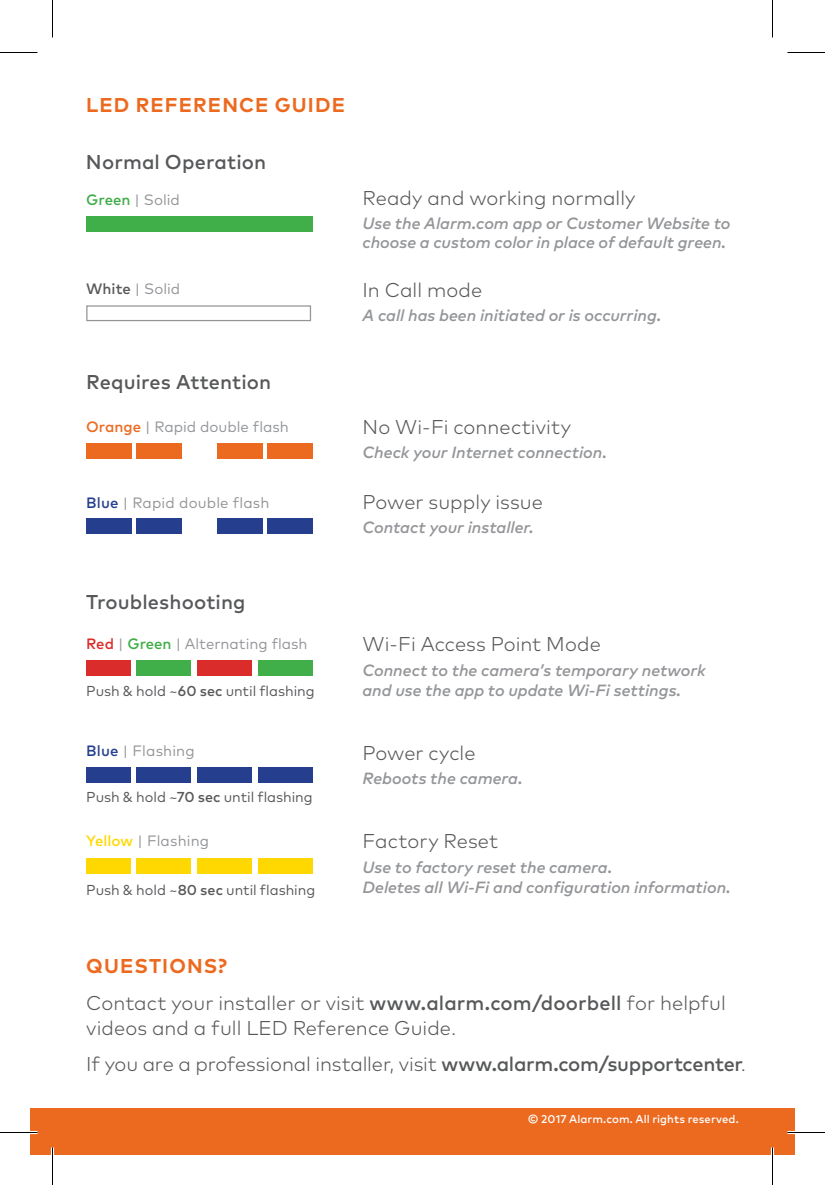
<style>
.page{position:relative;width:825px;height:1185px;background:#fff}
.page>*{position:absolute;margin:0;border:0;box-sizing:border-box;transform-origin:0 0}
.t1{font:300 20px/36.2px "Mark Pro";color:#57585a}
.t2{font:500 20px "Mark Pro";letter-spacing:.005em;color:#57585a}
.t3{font:700 20px "Mark Pro";letter-spacing:.055em;color:#ec6a20}
.t4{font:italic 500 16.25px/20px "Mark Pro";color:#939598}
.t5{font:15px "Mark Pro";color:#939598}
.t6{font:14.5px "Mark Pro";color:#57585a}
.t7{font:500 11.25px "Mark Pro";letter-spacing:.005em;color:#fff}
.s1{font-weight:500;color:#40ae49}
.s2{font-weight:500;color:#57585a}
.s3{font-weight:500;color:#ec6a20}
.s4{font-weight:500;color:#253f8e}
.s5{font-weight:500;color:#da2c2a}
.s6{font-weight:500}
.s7{font-weight:500;color:#ffd801}
.s8{font-weight:700;color:#ec6a20}
</style>
<div class="page">
<div style="left:30px;top:1109px;width:765px;height:46px;background:#ec6a20"></div>
<div style="left:86px;top:443px;width:46px;height:16px;background:#ec6a20"></div>
<div style="left:217px;top:443px;width:45px;height:16px;background:#ec6a20"></div>
<div style="left:137px;top:443px;width:45px;height:16px;background:#ec6a20"></div>
<div style="left:268px;top:443px;width:45px;height:16px;background:#ec6a20"></div>
<div style="left:86px;top:518px;width:46px;height:16px;background:#253f8e"></div>
<div style="left:217px;top:518px;width:45px;height:16px;background:#253f8e"></div>
<div style="left:137px;top:518px;width:45px;height:16px;background:#253f8e"></div>
<div style="left:268px;top:518px;width:45px;height:16px;background:#253f8e"></div>
<div style="left:86px;top:216px;width:227px;height:16px;background:#40ae49"></div>
<div style="left:86px;top:305px;width:225px;height:16px;border:1px solid #939598"></div>
<div style="left:86px;top:660px;width:44px;height:16px;background:#da2c2a"></div>
<div style="left:198px;top:660px;width:54px;height:16px;background:#da2c2a"></div>
<div style="left:137px;top:660px;width:54px;height:16px;background:#40ae49"></div>
<div style="left:258px;top:660px;width:55px;height:16px;background:#40ae49"></div>
<div style="left:86px;top:767px;width:44px;height:16px;background:#253f8e"></div>
<div style="left:198px;top:767px;width:54px;height:16px;background:#253f8e"></div>
<div style="left:137px;top:767px;width:54px;height:16px;background:#253f8e"></div>
<div style="left:258px;top:767px;width:55px;height:16px;background:#253f8e"></div>
<div style="left:86px;top:858px;width:44px;height:16px;background:#ffd801"></div>
<div style="left:198px;top:858px;width:54px;height:16px;background:#ffd801"></div>
<div style="left:137px;top:858px;width:54px;height:16px;background:#ffd801"></div>
<div style="left:258px;top:858px;width:55px;height:16px;background:#ffd801"></div>
<hr style="left:0;top:1131px;width:38px;height:3px;background:#fff">
<hr style="left:788px;top:1131px;width:37px;height:3px;background:#fff">
<hr style="left:51px;top:1148px;width:3px;height:37px;background:#fff">
<hr style="left:771px;top:1148px;width:3px;height:37px;background:#fff">
<hr style="left:0;top:52px;width:38px;height:1px;background:#000">
<hr style="left:788px;top:52px;width:37px;height:1px;background:#000">
<hr style="left:0;top:1132px;width:38px;height:1px;background:#000">
<hr style="left:788px;top:1132px;width:37px;height:1px;background:#000">
<hr style="left:52px;top:0;width:1px;height:38px;background:#000">
<hr style="left:52px;top:1148px;width:1px;height:37px;background:#000">
<hr style="left:772px;top:0;width:1px;height:38px;background:#000">
<hr style="left:772px;top:1148px;width:1px;height:37px;background:#000">
<p class="t3" style="left:86px;top:90px;width:260px">LED REFERENCE GUIDE</p>
<p class="t2" style="left:86px;top:147px;width:182px">Normal Operation</p>
<p class="t5" style="left:86px;top:189px;width:95px"><span class="s1">Green</span> | Solid</p>
<p class="t5" style="left:86px;top:278px;width:96px"><span class="s2">White</span> | Solid</p>
<p class="t2" style="left:86px;top:367px;width:187px">Requires Attention</p>
<p class="t5" style="left:86px;top:416px;width:204px"><span class="s3">Orange</span> | Rapid double flash</p>
<p class="t5" style="left:86px;top:491px;width:185px"><span class="s4">Blue</span> | Rapid double flash</p>
<p class="t2" style="left:86px;top:587px;width:161px">Troubleshooting</p>
<p class="t5" style="left:86px;top:633px;width:223px"><span class="s5">Red</span> | <span class="s1">Green</span> | Alternating flash</p>
<p class="t6" style="left:86px;top:680px;width:230px">Push &amp; hold ~<span class="s6">60 sec</span> until flashing</p>
<p class="t5" style="left:86px;top:740px;width:110px"><span class="s4">Blue</span> | Flashing</p>
<p class="t6" style="left:86px;top:786px;width:228px">Push &amp; hold ~<span class="s6">70 sec</span> until flashing</p>
<p class="t5" style="left:86px;top:830px;width:124px"><span class="s7">Yellow</span> | Flashing</p>
<p class="t6" style="left:86px;top:879px;width:231px">Push &amp; hold ~<span class="s6">80 sec</span> until flashing</p>
<p class="t1" style="left:362px;top:178px;width:275px">Ready and working normally</p>
<p class="t4" style="left:362px;top:212px;width:370px;line-height:18.8px">Use the Alarm.com app or Customer Website to choose a custom color in place of default green.</p>
<p class="t1" style="left:362px;top:270px;width:121px">In Call mode</p>
<p class="t4" style="left:362px;top:304px;width:300px">A call has been initiated or is occurring.</p>
<p class="t1" style="left:363px;top:407px;width:210px">No Wi-Fi connectivity</p>
<p class="t4" style="left:362px;top:441px;width:246px">Check your Internet connection.</p>
<p class="t1" style="left:362px;top:482px;width:182px">Power supply issue</p>
<p class="t4" style="left:362px;top:516px;width:173px">Contact your installer.</p>
<p class="t1" style="left:362px;top:624px;width:240px">Wi-Fi Access Point Mode</p>
<p class="t4" style="left:362px;top:659px;width:345px">Connect to the camera’s temporary network and use the app to update Wi-Fi settings.</p>
<p class="t1" style="left:362px;top:733px;width:115px">Power cycle</p>
<p class="t4" style="left:362px;top:767px;width:162px">Reboots the camera.</p>
<p class="t1" style="left:362px;top:821px;width:137px">Factory Reset</p>
<p class="t4" style="left:362px;top:856px;width:370px">Use to factory reset the camera.<br>Deletes all Wi-Fi and configuration information.</p>
<p class="t1" style="left:86px;top:947px;width:641px"><span class="s8">QUESTIONS?<br></span>Contact your installer or visit <span class="s6">www.alarm.com/doorbell</span> for helpful</p>
<p class="t1" style="left:86px;top:1008px;width:661px">videos and a full LED Reference Guide.<br>If you are a professional installer, visit <span class="s6">www.alarm.com/supportcenter</span>.</p>
<p class="t7" style="left:528px;top:1111px;width:212px">© 2017 Alarm.com. All rights reserved.</p>
</div>
